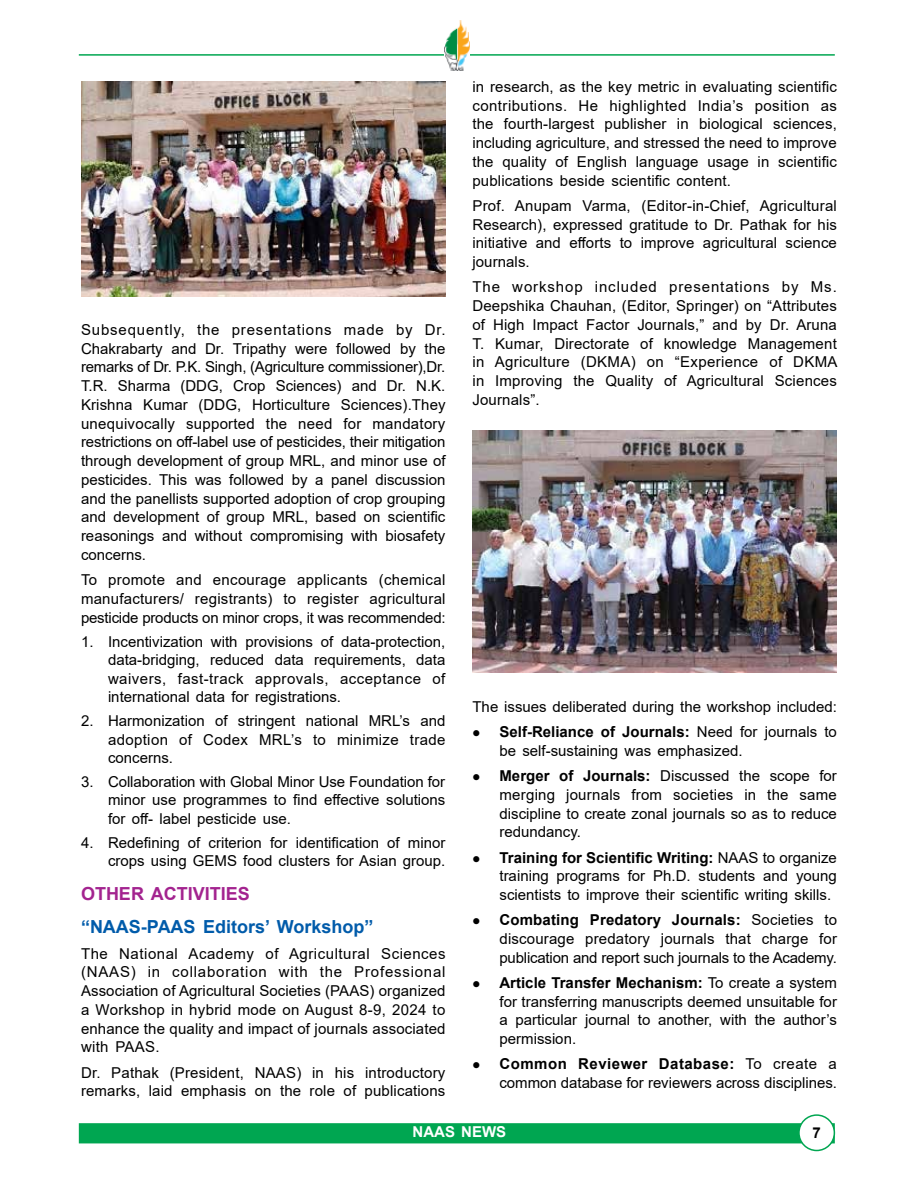
<style>
.page{position:relative;width:918px;height:1188px;background:#fff}
.page>*{position:absolute;margin:0;border:0;box-sizing:border-box;transform-origin:0 0}
.t1{font:700 18px "Arial";color:#005baa}
.t2{font:700 18px "Arial";color:#a3238f}
.t3{font:15px/18.8px "Arial";color:#000;text-align:justify}
.t4{font:700 15px "Arial";color:#fff}
.t5{font:700 15px "Arial";color:#000}
.s1{font-weight:700}
</style>
<div class="page">
<hr style="left:79px;top:54px;width:756px;height:2px;background:#00a651">
<div style="left:79px;top:1123px;width:756px;height:20px;background:#00a651;border:2px solid #00a651"></div>
<div style="left:799px;top:1115px;width:35px;height:35px;background:#fff;border-radius:50%"></div>
<div style="left:798px;top:1114px;width:37px;height:37px;border:2px solid #00a651;border-radius:50%"></div>
<img style="left:444px;top:21px;width:25px;height:49px">
<img style="left:81px;top:81px;width:365px;height:216px">
<img style="left:472px;top:431px;width:365px;height:242px">
<p class="t3" style="left:81px;top:320px;width:366px">Subsequently, the presentations made by Dr.<br>Chakrabarty and Dr. Tripathy were followed by the remarks of Dr. P.K. Singh, (Agriculture commissioner),Dr.<br>T.R. Sharma (DDG, Crop Sciences) and Dr. N.K.<br>Krishna Kumar (DDG, Horticulture Sciences).They unequivocally supported the need for mandatory restrictions on off-label use of pesticides, their mitigation through development of group MRL, and minor use of pesticides. This was followed by a panel discussion and the panellists supported adoption of crop grouping and development of group MRL, based on scientific reasonings and without compromising with biosafety concerns.</p>
<p class="t3" style="left:81px;top:570px;width:366px">To promote and encourage applicants (chemical manufacturers/ registrants) to register agricultural pesticide products on minor crops, it was recommended:</p>
<p class="t3" style="left:108px;top:633px;width:339px;line-height:18.1px;text-indent:-27px">1. Incentivization with provisions of data-protection, data-bridging, reduced data requirements, data waivers, fast-track approvals, acceptance of international data for registrations.</p>
<p class="t3" style="left:108px;top:712px;width:339px;line-height:18.1px;text-indent:-27px">2. Harmonization of stringent national MRL’s and adoption of Codex MRL’s to minimize trade concerns.</p>
<p class="t3" style="left:108px;top:773px;width:339px;line-height:18.1px;text-indent:-27px">3. Collaboration with Global Minor Use Foundation for minor use programmes to find effective solutions for off- label pesticide use.</p>
<p class="t3" style="left:81px;top:834px;width:366px;line-height:18.1px;text-align:right">4. Redefining of criterion for identification of minor crops using GEMS food clusters for Asian group.</p>
<p class="t2" style="left:81px;top:881px;width:170px">OTHER ACTIVITIES</p>
<p class="t1" style="left:81px;top:914px;width:294px">“NAAS-PAAS Editors’ Workshop”</p>
<p class="t3" style="left:81px;top:944px;width:366px">The National Academy of Agricultural Sciences (NAAS) in collaboration with the Professional Association of Agricultural Societies (PAAS) organized a Workshop in hybrid mode on August 8-9, 2024 to enhance the quality and impact of journals associated with PAAS.</p>
<p class="t3" style="left:81px;top:1063px;width:366px">Dr. Pathak (President, NAAS) in his introductory remarks, laid emphasis on the role of publications</p>
<p class="t3" style="left:472px;top:77px;width:366px">in research, as the key metric in evaluating scientific contributions. He highlighted India’s position as the fourth-largest publisher in biological sciences, including agriculture, and stressed the need to improve the quality of English language usage in scientific publications beside scientific content.</p>
<p class="t3" style="left:472px;top:196px;width:366px">Prof. Anupam Varma, (Editor-in-Chief, Agricultural Research), expressed gratitude to Dr. Pathak for his initiative and efforts to improve agricultural science journals.</p>
<p class="t3" style="left:472px;top:278px;width:367px">The workshop included presentations by Ms.<br>Deepshika Chauhan, (Editor, Springer) on “Attributes of High Impact Factor Journals,” and by Dr. Aruna T. Kumar, Directorate of knowledge Management in Agriculture (DKMA) on “Experience of DKMA in Improving the Quality of Agricultural Sciences Journals”.</p>
<p class="t3" style="left:472px;top:694px;width:366px;line-height:25.2px;text-align:right">The issues deliberated during the workshop included:<br><span class="s1">Self-Reliance of Journals:</span> Need for journals to</p>
<p class="t3" style="left:500px;top:738px;width:339px;line-height:25.2px">be self-sustaining was emphasized.<br><span class="s1">Merger of Journals:</span> Discussed the scope for</p>
<p class="t3" style="left:500px;top:785px;width:339px">merging journals from societies in the same discipline to create zonal journals so as to reduce redundancy.</p>
<p class="t3" style="left:500px;top:848px;width:339px"><span class="s1">Training for Scientific Writing:</span> NAAS to organize training programs for Ph.D. students and young scientists to improve their scientific writing skills.</p>
<p class="t3" style="left:500px;top:911px;width:339px"><span class="s1">Combating Predatory Journals:</span> Societies to discourage predatory journals that charge for publication and report such journals to the Academy.</p>
<p class="t3" style="left:500px;top:973px;width:339px"><span class="s1">Article Transfer Mechanism:</span> To create a system for transferring manuscripts deemed unsuitable for a particular journal to another, with the author’s permission.</p>
<p class="t3" style="left:500px;top:1055px;width:339px"><span class="s1">Common Reviewer Database:</span> To create a common database for reviewers across disciplines.</p>
<p class="t4" style="left:413px;top:1122px;width:95px">NAAS NEWS</p>
<p class="t5" style="left:812px;top:1122px;width:10px">7</p>
</div>
